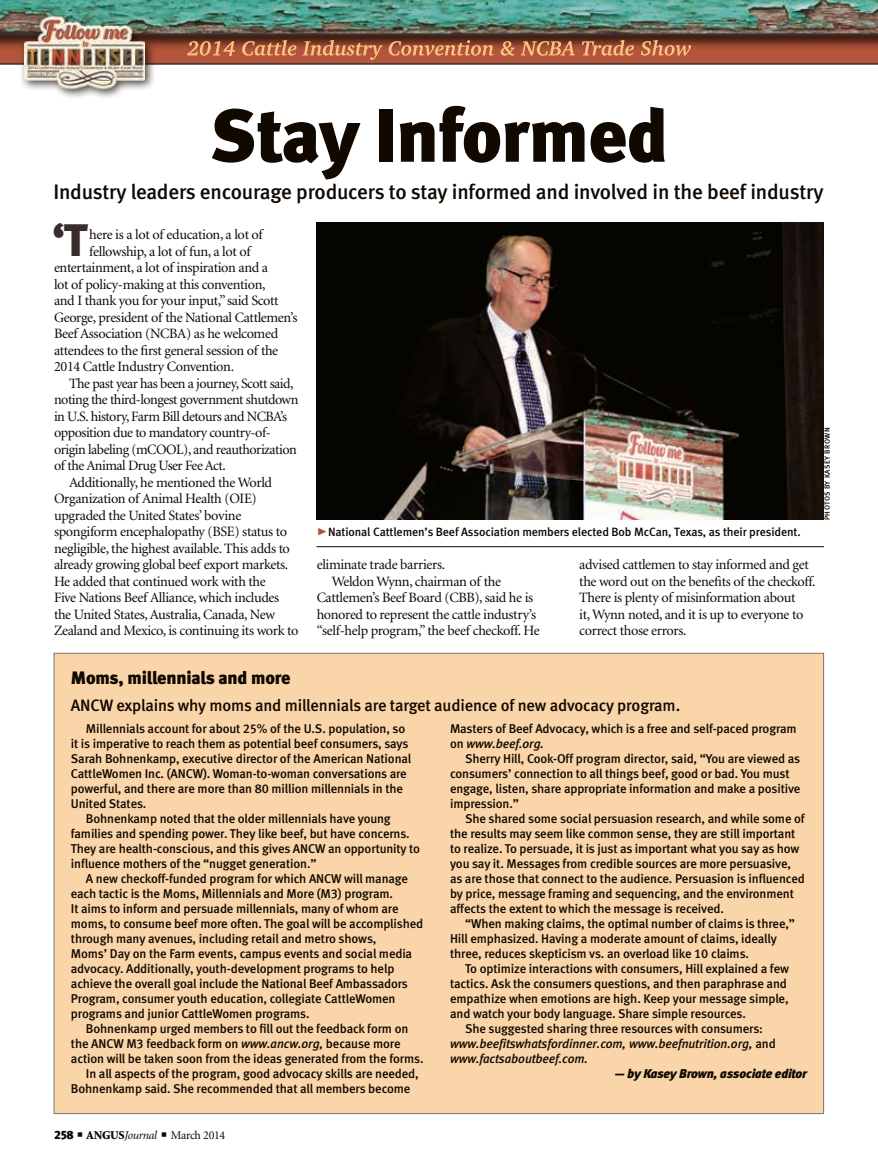
<style>
.page{position:relative;width:878px;height:1168px;background:#fff}
.page>*{position:absolute;margin:0;border:0;box-sizing:border-box;transform-origin:0 0}
.headline{font:75px "Meta Black LF";letter-spacing:-.01em;color:#110800}
.Drop_Cap{font:45.45px "Meta Black LF";color:#392d2c}
.deck{font:21px "Meta Medium LF";letter-spacing:-.01em;color:#110800}
.sidebar_headline{font:18px "Meta Black LF";letter-spacing:-.01em;color:#110800}
.deck-2{font:16.5px "Meta Medium LF";letter-spacing:-.01em;color:#110800}
.body_text{font:14.25px/16.5px "Minion";letter-spacing:-.025em;color:#110800}
.Drop_Cap-2{font:14.25px "Minion";letter-spacing:-.025em;color:#110800}
.sidebar_text{font:12.75px/15px "Meta Medium LF";letter-spacing:-.01em;color:#110800}
.sidebar_text-2{font:italic 12.75px/15px "Meta Medium LF";letter-spacing:-.01em;color:#110800}
.sidebar_byline{font:italic 12.75px "Meta Black LF";letter-spacing:-.01em;color:#110800}
.t1{font:12px "Meta Medium LF";letter-spacing:-.01em;color:#110800}
.t2{font:12px "Minion";letter-spacing:-.025em;color:#110800}
.photo_credit{font:7.5px "Meta Medium LF";letter-spacing:.045em;color:#110800}
.s1{font-family:"Meta Black Caps Expert";font-size:21px;color:#b3543c}
.s2{font-style:italic}
.s3{font-style:normal}
.s4{font-family:"Meta Black LF"}
.s5{font-weight:900}
</style>
<div class="page">
<div style="left:54px;top:653px;width:769px;height:460px;background:#fad5a9"></div>
<img style="left:0;top:0;width:878px;height:65px">
<div style="left:19px;top:12px;width:137px;height:88px;background:#110800;opacity:.75"></div>
<img style="left:24px;top:11px;width:120px;height:85px">
<img style="left:316px;top:222px;width:507px;height:298px">
<hr style="left:316px;top:546px;width:508px;height:1px;background:#110800">
<p class="headline" style="left:210px;top:90px;width:459px">Stay Informed</p>
<p class="deck" style="left:53px;top:179px;width:771px">Industry leaders encourage producers to stay informed and involved in the beef industry</p>
<p class="Drop_Cap" style="left:53px;top:213px;width:36px">‘T</p>
<p class="Drop_Cap-2" style="left:89px;top:228px;width:175px">here is a lot of education, a lot of</p>
<p class="Drop_Cap-2" style="left:89px;top:244px;width:163px">fellowship, a lot of fun, a lot of</p>
<p class="Drop_Cap-2" style="left:54px;top:261px;width:215px">entertainment, a lot of inspiration and a</p>
<p class="Drop_Cap-2" style="left:54px;top:277px;width:213px">lot of policy-making at this convention,</p>
<p class="Drop_Cap-2" style="left:54px;top:294px;width:226px">and I thank you for your input,” said Scott</p>
<p class="Drop_Cap-2" style="left:54px;top:310px;width:245px">George, president of the National Cattlemen’s</p>
<p class="Drop_Cap-2" style="left:54px;top:327px;width:226px">Beef Association (NCBA) as he welcomed</p>
<p class="Drop_Cap-2" style="left:54px;top:343px;width:226px">attendees to the first general session of the</p>
<p class="Drop_Cap-2" style="left:54px;top:360px;width:181px">2014 Cattle Industry Convention.</p>
<p class="body_text" style="left:54px;top:375px;width:246px;text-indent:15px">The past year has been a journey, Scott said, noting the third-longest government shutdown in U.S. history, Farm Bill detours and NCBA’s opposition due to mandatory country-of&shy;origin labeling (mCOOL), and reauthorization of the Animal Drug User Fee Act.</p>
<p class="body_text" style="left:54px;top:474px;width:246px;text-indent:15px">Additionally, he mentioned the World Organization of Animal Health (OIE) upgraded the United States’ bovine spongiform encephalopathy (BSE) status to negligible, the highest available. This adds to already growing global beef export markets.<br>He added that continued work with the<br>Five Nations Beef Alliance, which includes the United States, Australia, Canada, New Zealand and Mexico, is continuing its work to</p>
<p class="t1" style="left:316px;top:525px;width:485px"><span class="s1">@</span>National Cattlemen’s Beef Association members elected Bob McCan, Texas, as their president.</p>
<p class="body_text" style="left:316px;top:557px;width:130px">eliminate trade barriers.</p>
<p class="body_text" style="left:316px;top:573px;width:224px;text-indent:15px">Weldon Wynn, chairman of the Cattlemen’s Beef Board (CBB), said he is honored to represent the cattle industry’s “self-help program,” the beef checkoff. He</p>
<p class="body_text" style="left:579px;top:557px;width:238px">advised cattlemen to stay informed and get the word out on the benefits of the checkoff.<br>There is plenty of misinformation about<br>it, Wynn noted, and it is up to everyone to correct those errors.</p>
<p class="photo_credit" style="left:822px;top:520px;width:94px;rotate:-90deg">PHOTOS BY KASEY BROWN</p>
<p class="sidebar_headline" style="left:71px;top:667px;width:221px">Moms, millennials and more</p>
<p class="deck-2" style="left:71px;top:695px;width:610px">ANCW explains why moms and millennials are target audience of new advocacy program.</p>
<p class="sidebar_text" style="left:71px;top:721px;width:342px;text-indent:15px">Millennials account for about 25% of the U.S. population, so it is imperative to reach them as potential beef consumers, says Sarah Bohnenkamp, executive director of the American National CattleWomen Inc. (ANCW). Woman-to-woman conversations are powerful, and there are more than 80 million millennials in the United States.</p>
<p class="sidebar_text" style="left:71px;top:811px;width:351px;text-indent:15px">Bohnenkamp noted that the older millennials have young families and spending power. They like beef, but have concerns.<br>They are health-conscious, and this gives ANCW an opportunity to influence mothers of the “nugget generation.”</p>
<p class="sidebar_text" style="left:71px;top:871px;width:354px;text-indent:15px">A new checkoff-funded program for which ANCW will manage each tactic is the Moms, Millennials and More (M3) program.<br>It aims to inform and persuade millennials, many of whom are moms, to consume beef more often. The goal will be accomplished through many avenues, including retail and metro shows,<br>Moms’ Day on the Farm events, campus events and social media advocacy. Additionally, youth-development programs to help achieve the overall goal include the National Beef Ambassadors Program, consumer youth education, collegiate CattleWomen programs and junior CattleWomen programs.</p>
<p class="sidebar_text" style="left:71px;top:1021px;width:354px;text-indent:15px">Bohnenkamp urged members to fill out the feedback form on the ANCW M3 feedback form on <span class="s2">www.ancw.org,</span> because more action will be taken soon from the ideas generated from the forms.</p>
<p class="sidebar_text" style="left:71px;top:1066px;width:349px;text-indent:15px">In all aspects of the program, good advocacy skills are needed,<br>Bohnenkamp said. She recommended that all members become</p>
<p class="sidebar_text" style="left:450px;top:721px;width:348px">Masters of Beef Advocacy, which is a free and self-paced program on <span class="s2">www.beef.org.</span></p>
<p class="sidebar_text" style="left:450px;top:751px;width:352px;text-indent:15px">Sherry Hill, Cook-Off program director, said, “You are viewed as consumers’ connection to all things beef, good or bad. You must engage, listen, share appropriate information and make a positive impression.”</p>
<p class="sidebar_text" style="left:450px;top:811px;width:356px;text-indent:15px">She shared some social persuasion research, and while some of the results may seem like common sense, they are still important to realize. To persuade, it is just as important what you say as how you say it. Messages from credible sources are more persuasive, as are those that connect to the audience. Persuasion is influenced by price, message framing and sequencing, and the environment affects the extent to which the message is received.</p>
<p class="sidebar_text" style="left:450px;top:916px;width:346px;text-indent:15px">“When making claims, the optimal number of claims is three,”<br>Hill emphasized. Having a moderate amount of claims, ideally three, reduces skepticism vs. an overload like 10 claims.</p>
<p class="sidebar_text" style="left:450px;top:961px;width:340px;text-indent:15px">To optimize interactions with consumers, Hill explained a few tactics. Ask the consumers questions, and then paraphrase and empathize when emotions are high. Keep your message simple, and watch your body language. Share simple resources.</p>
<p class="sidebar_text-2" style="left:450px;top:1021px;width:327px;text-indent:15px"><span class="s3">She suggested sharing three resources with consumers: </span>www.beefitswhatsfordinner.com, www.beefnutrition.org, <span class="s3">and </span>www.factsaboutbeef.com.</p>
<p class="sidebar_byline" style="left:614px;top:1066px;width:194px">— by Kasey Brown, associate editor</p>
<p class="t2" style="left:54px;top:1129px;width:173px"><span class="s4">258</span> ■ <span class="s5">ANGUS</span><span class="s2">Journal</span> ■ March 2014</p>
</div>
